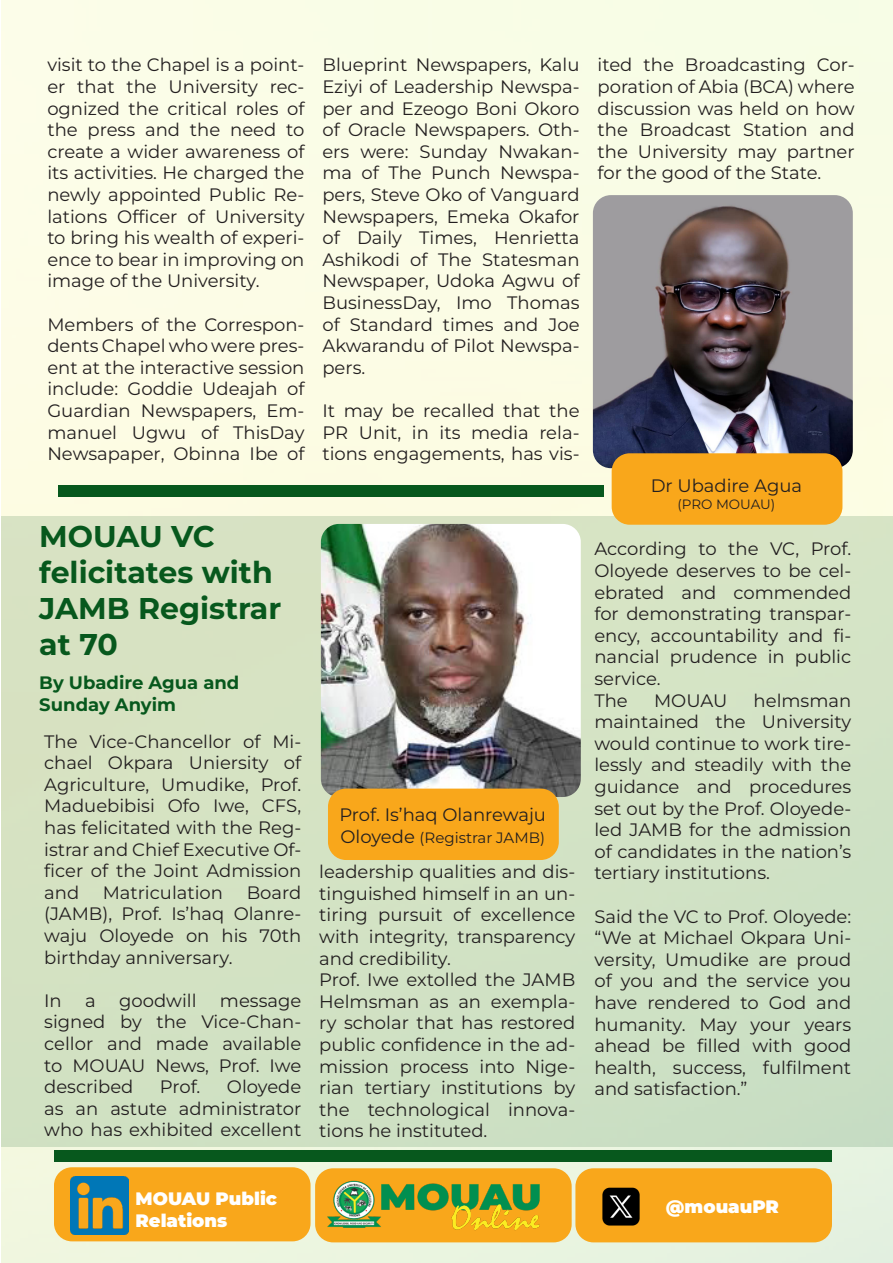
<style>
.page{position:relative;width:893px;height:1263px;background:#fff}
.page>*{position:absolute;margin:0;border:0;box-sizing:border-box;transform-origin:0 0}
.t1{font:700 30px/36px "Montserrat";color:#07581d}
.t2{font:18px/21.6px "Montserrat";color:#231f20;text-align:justify}
.t3{font:900 18px "Montserrat";color:#fff}
.t4{font:700 18px "Montserrat";color:#07581d}
.t5{font:15px "Montserrat";color:#231f20}
.t6{font:13.5px "Montserrat";letter-spacing:-.005em;color:#231f20}
.s1{font-size:18px}
</style>
<div class="page">
<img style="left:2px;top:0;width:891px;height:1263px">
<div style="left:2px;top:516px;width:891px;height:631px;background:#d3e2c4"></div>
<div style="left:54px;top:1167px;width:257px;height:74px;background:#f9a71b;border-radius:18px"></div>
<img style="left:71px;top:1176px;width:57px;height:58px">
<div style="left:315px;top:1168px;width:257px;height:74px;background:#f9a71b;border-radius:18px"></div>
<img style="left:327px;top:1180px;width:213px;height:51px">
<div style="left:575px;top:1168px;width:257px;height:74px;background:#f9a71b;border-radius:18px"></div>
<img style="left:602px;top:1187px;width:38px;height:39px">
<div style="left:54px;top:1151px;width:778px;height:11px;background:#07581d"></div>
<div style="left:58px;top:485px;width:546px;height:11px;background:#07581d"></div>
<img style="left:321px;top:524px;width:260px;height:273px">
<img style="left:593px;top:195px;width:260px;height:273px">
<div style="left:328px;top:789px;width:231px;height:71px;background:#f9a71b;border-radius:18px"></div>
<div style="left:612px;top:453px;width:230px;height:72px;background:#f9a71b;border-radius:18px"></div>
<p class="t2" style="left:47px;top:54px;width:259px">visit to the Chapel is a point&shy;er that the University rec&shy;ognized the critical roles of the press and the need to create a wider awareness of its activities. He charged the newly appointed Public Re&shy;lations Officer of University to bring his wealth of experi&shy;ence to bear in improving on image of the University.</p>
<p class="t2" style="left:47px;top:313px;width:259px">Members of the Correspon&shy;dents Chapel who were pres&shy;ent at the interactive session include: Goddie Udeajah of Guardian Newspapers, Em&shy;manuel Ugwu of ThisDay Newsapaper, Obinna Ibe of</p>
<p class="t1" style="left:39px;top:517px;width:177px">MOUAU VC</p>
<p class="t1" style="left:39px;top:553px;width:244px">felicitates with<br>JAMB Registrar at 70</p>
<p class="t4" style="left:39px;top:670px;width:202px">By Ubadire Agua and</p>
<p class="t4" style="left:39px;top:691px;width:138px">Sunday Anyim</p>
<p class="t2" style="left:44px;top:730px;width:259px">The Vice-Chancellor of Mi&shy;chael Okpara Uniersity of Agriculture, Umudike, Prof.<br>Maduebibisi Ofo Iwe, CFS, has felicitated with the Reg&shy;istrar and Chief Executive Of&shy;ficer of the Joint Admission and</p>
<p class="t2" style="left:44px;top:881px;width:259px;text-indent:202px">Board (JAMB), Prof. Is’haq Olanre&shy;waju Oloyede on his 70th birthday anniversary.</p>
<p class="t2" style="left:44px;top:989px;width:19px">In</p>
<p class="t2" style="left:85px;top:989px;width:12px">a</p>
<p class="t2" style="left:119px;top:989px;width:79px">goodwill</p>
<p class="t2" style="left:103px;top:881px;width:122px">Matriculation</p>
<p class="t2" style="left:44px;top:989px;width:259px;text-indent:176px">message signed by the Vice-Chan&shy;cellor and made available to MOUAU News, Prof. Iwe described</p>
<p class="t2" style="left:160px;top:1075px;width:42px">Prof.</p>
<p class="t2" style="left:44px;top:1075px;width:259px;text-indent:183px">Oloyede as an astute administrator who has exhibited excellent</p>
<p class="t2" style="left:322px;top:54px;width:259px">Blueprint Newspapers, Kalu Eziyi of Leadership Newspa&shy;per and Ezeogo Boni Okoro of Oracle Newspapers. Oth&shy;ers were: Sunday Nwakan&shy;ma of The Punch Newspa&shy;pers, Steve Oko of Vanguard Newspapers, Emeka Okafor of Daily Times, Henrietta Ashikodi of The Statesman Newspaper, Udoka Agwu of BusinessDay, Imo Thomas of Standard times and Joe Akwarandu of Pilot Newspa&shy;pers.</p>
<p class="t2" style="left:322px;top:399px;width:259px">It may be recalled that the PR Unit, in its media rela&shy;tions engagements, has vis-</p>
<p class="t2" style="left:339px;top:803px;width:208px">Prof. Is’haq Olanrewaju</p>
<p class="t5" style="left:341px;top:827px;width:206px"><span class="s1">Oloyede</span> (Registrar JAMB)</p>
<p class="t2" style="left:319px;top:860px;width:257px">leadership qualities and dis&shy;tinguished himself in an un&shy;tiring pursuit of excellence with integrity, transparency and credibility.</p>
<p class="t2" style="left:319px;top:968px;width:257px">Prof. Iwe extolled the JAMB Helmsman as an exempla&shy;ry scholar that has restored public confidence in the ad&shy;mission process into Nige&shy;rian tertiary institutions by the technological innova&shy;tions he instituted.</p>
<p class="t2" style="left:597px;top:54px;width:259px">ited the Broadcasting Cor&shy;poration of Abia (BCA) where discussion was held on how the Broadcast Station and the University may partner for the good of the State.</p>
<p class="t2" style="left:651px;top:474px;width:153px">Dr Ubadire Agua</p>
<p class="t6" style="left:677px;top:494px;width:99px">(PRO MOUAU)</p>
<p class="t2" style="left:594px;top:538px;width:258px">According to the VC, Prof.<br>Oloyede deserves to be cel&shy;ebrated and commended for demonstrating transpar&shy;ency, accountability and fi&shy;nancial prudence in public service.</p>
<p class="t2" style="left:594px;top:689px;width:35px">The</p>
<p class="t2" style="left:654px;top:689px;width:75px">MOUAU</p>
<p class="t2" style="left:594px;top:689px;width:258px;text-indent:159px">helmsman maintained the University would continue to work tire&shy;lessly and steadily with the guidance and procedures set out by the Prof. Oloyede&shy;led JAMB for the admission of candidates in the nation’s tertiary institutions.</p>
<p class="t2" style="left:594px;top:905px;width:258px">Said the VC to Prof. Oloyede: “We at Michael Okpara Uni&shy;versity, Umudike are proud of you and the service you have rendered to God and humanity. May your years ahead be filled with good health, success, fulfilment and satisfaction.”</p>
<p class="t3" style="left:136px;top:1185px;width:143px">MOUAU Public</p>
<p class="t3" style="left:136px;top:1207px;width:93px">Relations</p>
<p class="t3" style="left:666px;top:1193px;width:115px">@mouauPR</p>
</div>
